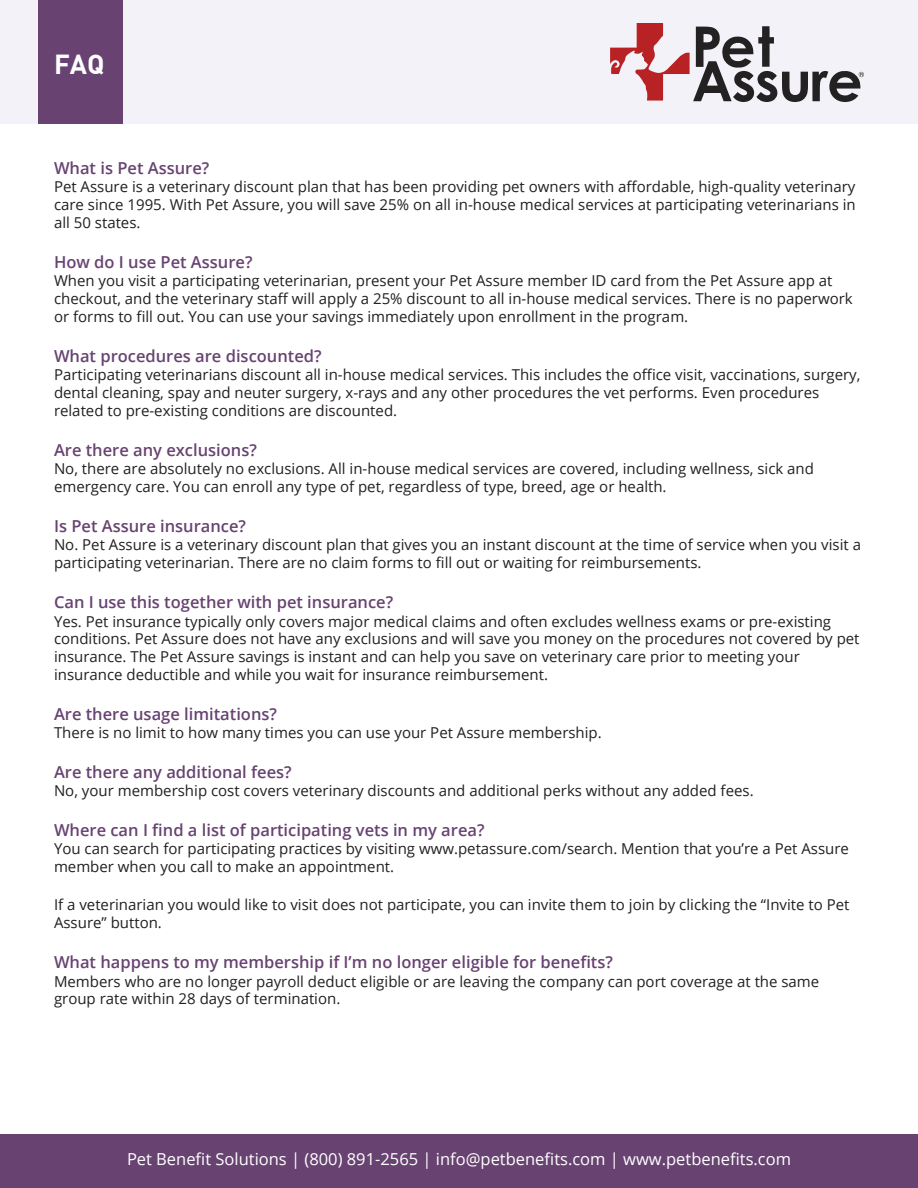
<style>
.page{position:relative;width:918px;height:1188px;background:#fff}
.page>*{position:absolute;margin:0;border:0;box-sizing:border-box;transform-origin:0 0}
.t1{font:700 27px "DIN Alternate";color:#fff}
.t2{font:600 16.5px "Open Sans";color:#684372}
.t3{font:16.5px "Open Sans";color:#fff}
.t4{font:15px/17.9px "Open Sans";color:#231f20}
</style>
<div class="page">
<div style="left:0;top:1134px;width:918px;height:54px;background:#684372"></div>
<div style="left:0;top:0;width:918px;height:123px;background:#f2f2f8"></div>
<div style="left:38px;top:0;width:85px;height:123px;background:#684372"></div>
<svg style="left:610px;top:24px;width:254px;height:78px"></svg>
<p class="t1" style="left:54px;top:47px;width:52px">FAQ</p>
<p class="t2" style="left:54px;top:157px;width:157px">What is Pet Assure?</p>
<p class="t4" style="left:54px;top:177px;width:803px;text-align:justify">Pet Assure is a veterinary discount plan that has been providing pet owners with affordable, high-quality veterinary care since 1995. With Pet Assure, you will save 25% on all in-house medical services at participating veterinarians in all 50 states.</p>
<p class="t2" style="left:54px;top:251px;width:200px">How do I use Pet Assure?</p>
<p class="t4" style="left:54px;top:272px;width:800px">When you visit a participating veterinarian, present your Pet Assure member ID card from the Pet Assure app at checkout, and the veterinary staff will apply a 25% discount to all in-house medical services. There is no paperwork or forms to fill out. You can use your savings immediately upon enrollment in the program.</p>
<p class="t2" style="left:54px;top:345px;width:269px">What procedures are discounted?</p>
<p class="t4" style="left:54px;top:366px;width:808px">Participating veterinarians discount all in-house medical services. This includes the office visit, vaccinations, surgery, dental cleaning, spay and neuter surgery, x-rays and any other procedures the vet performs. Even procedures related to pre-existing conditions are discounted.</p>
<p class="t2" style="left:54px;top:439px;width:204px">Are there any exclusions?</p>
<p class="t4" style="left:54px;top:460px;width:762px">No, there are absolutely no exclusions. All in-house medical services are covered, including wellness, sick and emergency care. You can enroll any type of pet, regardless of type, breed, age or health.</p>
<p class="t2" style="left:54px;top:515px;width:194px">Is Pet Assure insurance?</p>
<p class="t4" style="left:54px;top:536px;width:809px">No. Pet Assure is a veterinary discount plan that gives you an instant discount at the time of service when you visit a participating veterinarian. There are no claim forms to fill out or waiting for reimbursements.</p>
<p class="t2" style="left:54px;top:591px;width:341px">Can I use this together with pet insurance?</p>
<p class="t4" style="left:54px;top:612px;width:807px">Yes. Pet insurance typically only covers major medical claims and often excludes wellness exams or pre-existing conditions. Pet Assure does not have any exclusions and will save you money on the procedures not covered by pet insurance. The Pet Assure savings is instant and can help you save on veterinary care prior to meeting your insurance deductible and while you wait for insurance reimbursement.</p>
<p class="t2" style="left:54px;top:703px;width:225px">Are there usage limitations?</p>
<p class="t4" style="left:54px;top:723px;width:549px">There is no limit to how many times you can use your Pet Assure membership.</p>
<p class="t2" style="left:54px;top:761px;width:239px">Are there any additional fees?</p>
<p class="t4" style="left:54px;top:781px;width:701px">No, your membership cost covers veterinary discounts and additional perks without any added fees.</p>
<p class="t2" style="left:54px;top:819px;width:432px">Where can I find a list of participating vets in my area?</p>
<p class="t4" style="left:54px;top:840px;width:796px">You can search for participating practices by visiting www.petassure.com/search. Mention that you’re a Pet Assure member when you call to make an appointment.</p>
<p class="t4" style="left:54px;top:895px;width:797px">If a veterinarian you would like to visit does not participate, you can invite them to join by clicking the “Invite to Pet<br>Assure” button.</p>
<p class="t2" style="left:54px;top:951px;width:560px">What happens to my membership if I’m no longer eligible for benefits?</p>
<p class="t4" style="left:54px;top:972px;width:767px">Members who are no longer payroll deduct eligible or are leaving the company can port coverage at the same group rate within 28 days of termination.</p>
<p class="t3" style="left:127px;top:1147px;width:666px">Pet Benefit Solutions | (800) 891-2565 | info@petbenefits.com | www.petbenefits.com</p>
</div>
